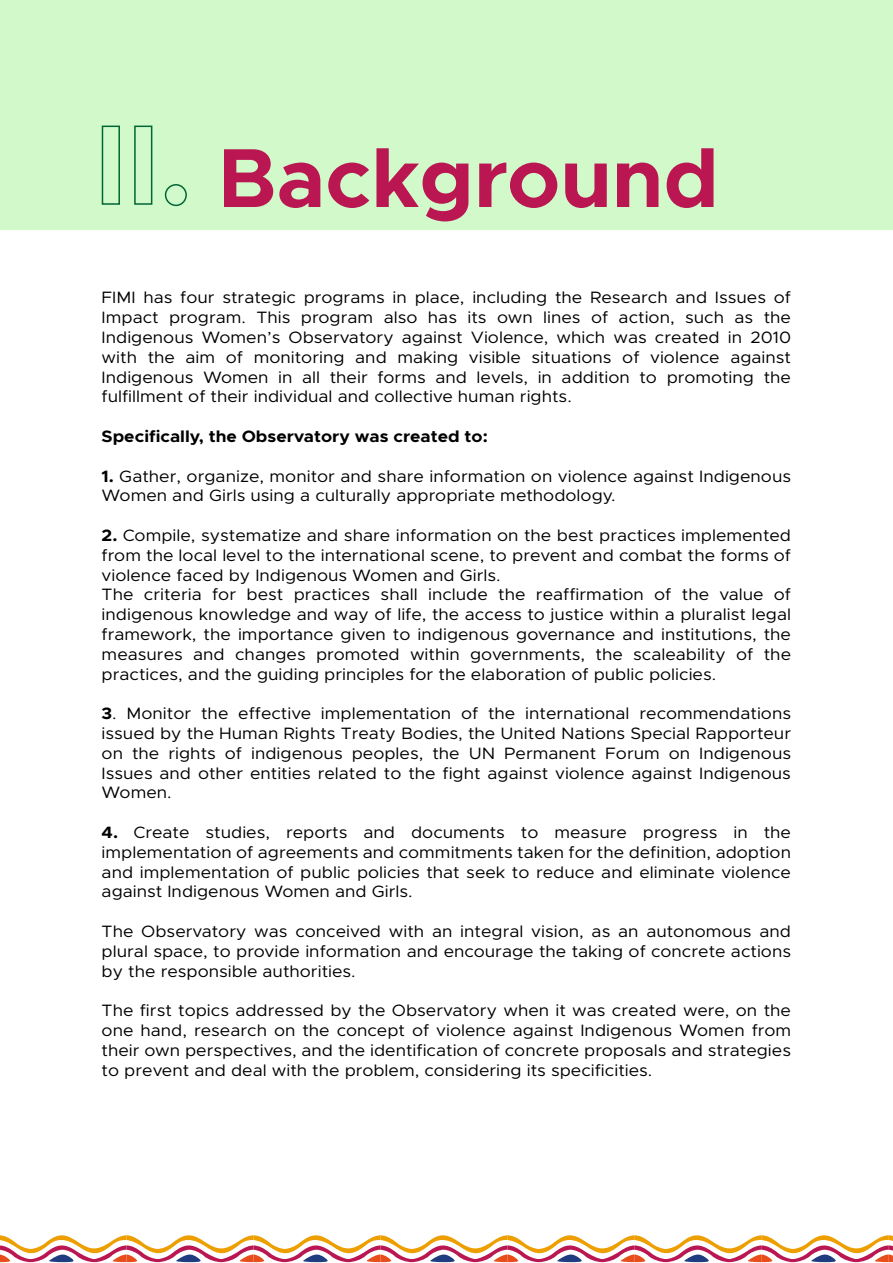
<style>
.page{position:relative;width:893px;height:1263px;background:#fff}
.page>*{position:absolute;margin:0;border:0;box-sizing:border-box;transform-origin:0 0}
.t1{font:700 84px "Metropolis";color:#ba1652}
.t2{font:16.5px/19.8px "Metropolis";color:#000;text-align:justify;scale:1.06 1}
.t3{font:700 16.5px "Metropolis";color:#000;scale:1.06 1}
.s1{font-weight:700}
</style>
<div class="page">
<div style="left:0;top:0;width:893px;height:230px;background:#d2f9ca"></div>
<div style="left:102px;top:126px;width:18px;height:79px;border:2px solid #063"></div>
<div style="left:134px;top:126px;width:18px;height:79px;border:2px solid #063"></div>
<div style="left:165px;top:184px;width:22px;height:22px;border:2px solid #063;border-radius:50%"></div>
<svg style="left:0;top:1235px;width:893px;height:27px"></svg>
<h1 class="t1" style="left:218px;top:125px;width:503px">Background</h1>
<p class="t2" style="left:102px;top:288px;width:652px">FIMI has four strategic programs in place, including the Research and Issues of Impact program. This program also has its own lines of action, such as the Indigenous Women’s Observatory against Violence, which was created in 2010 with the aim of monitoring and making visible situations of violence against Indigenous Women in all their forms and levels, in addition to promoting the fulfillment of their individual and collective human rights.</p>
<p class="t3" style="left:102px;top:426px;width:366px">Specifically, the Observatory was created to:</p>
<p class="t2" style="left:102px;top:466px;width:652px"><span class="s1">1.</span> Gather, organize, monitor and share information on violence against Indigenous<br>Women and Girls using a culturally appropriate methodology.</p>
<p class="t2" style="left:102px;top:525px;width:652px;text-align:left"><span class="s1">2.</span> Compile, systematize and share information on the best practices implemented from the local level to the international scene, to prevent and combat the forms of violence faced by Indigenous Women and Girls.<br>The criteria for best practices shall include the reaffirmation of the value of indigenous knowledge and way of life, the access to justice within a pluralist legal framework, the importance given to indigenous governance and institutions, the measures and changes promoted within governments, the scaleability of the practices, and the guiding principles for the elaboration of public policies.</p>
<p class="t2" style="left:102px;top:703px;width:652px"><span class="s1">3</span>. Monitor the effective implementation of the international recommendations issued by the Human Rights Treaty Bodies, the United Nations Special Rapporteur on the rights of indigenous peoples, the UN Permanent Forum on Indigenous Issues and other entities related to the fight against violence against Indigenous Women.</p>
<p class="t2" style="left:102px;top:822px;width:652px"><span class="s1">4.</span> Create studies, reports and documents to measure progress in the implementation of agreements and commitments taken for the definition, adoption and implementation of public policies that seek to reduce and eliminate violence against Indigenous Women and Girls.</p>
<p class="t2" style="left:102px;top:921px;width:652px">The Observatory was conceived with an integral vision, as an autonomous and plural space, to provide information and encourage the taking of concrete actions by the responsible authorities.</p>
<p class="t2" style="left:102px;top:1000px;width:652px">The first topics addressed by the Observatory when it was created were, on the one hand, research on the concept of violence against Indigenous Women from their own perspectives, and the identification of concrete proposals and strategies to prevent and deal with the problem, considering its specificities.</p>
</div>
